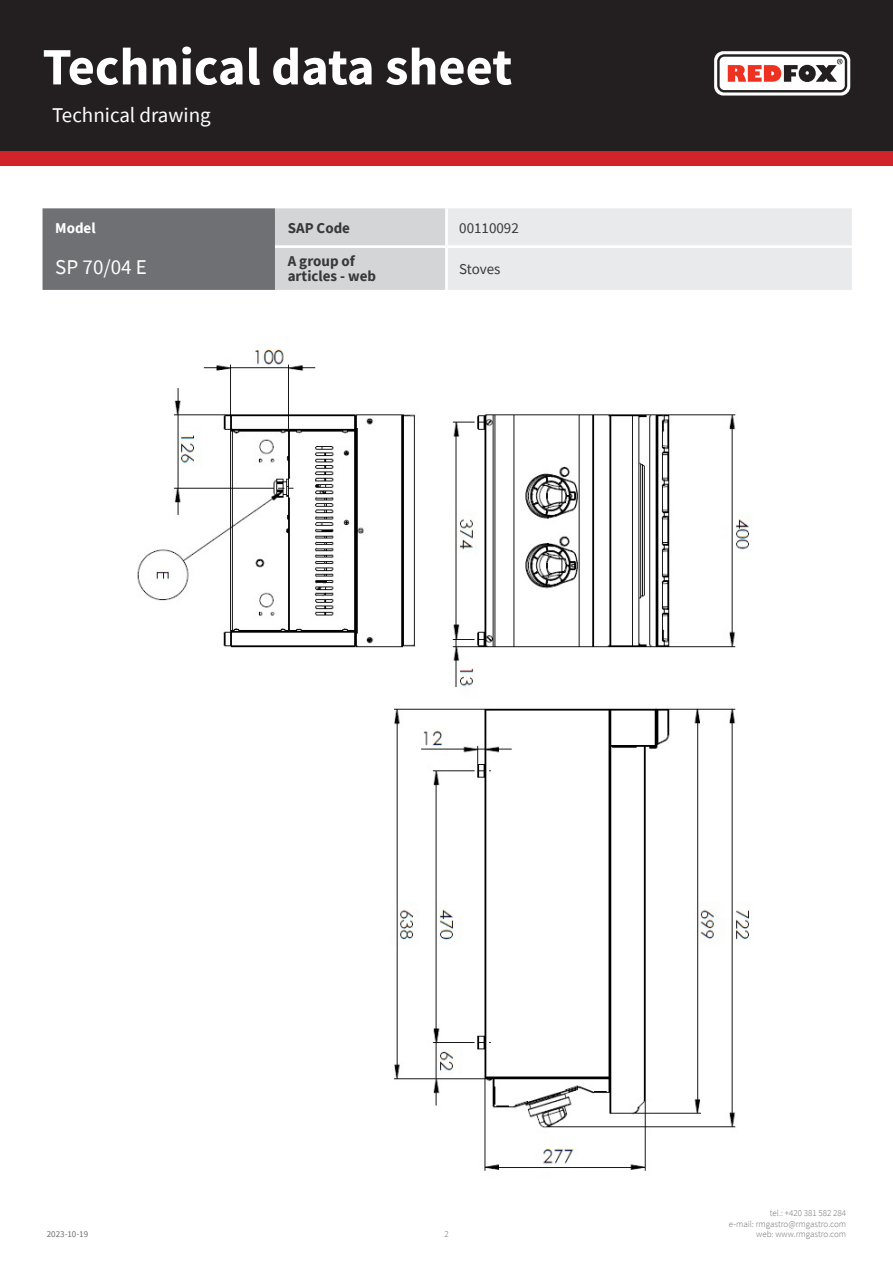
<style>
.page{position:relative;width:893px;height:1263px;background:#fff}
.page>*{position:absolute;margin:0;border:0;box-sizing:border-box;transform-origin:0 0}
.t1{font:700 52.5px "Source Sans Pro";color:#fff}
.kapitola{font:21px "Source Sans Pro";color:#fff}
.tabulka_-_headline{font:21px "Source Sans Pro";color:#fff}
.tabulka_-_text{font:700 15px/15px "Source Sans Pro";color:#383839}
.tabulka_-_text-2{font:15px "Source Sans Pro";color:#383839}
.tabulka_-_text-3{font:700 15px "Source Sans Pro";color:#fff}
.t2{font:300 9px/10.8px "Source Sans Pro";color:#6f7073;text-align:right}
.t3{font:9px "Source Sans Pro";color:#6f7073}
</style>
<div class="page">
<div style="left:0;top:0;width:893px;height:166px;background:#d1232a"></div>
<div style="left:0;top:0;width:893px;height:151px;background:#231f20"></div>
<svg style="left:714px;top:51px;width:136px;height:45px"></svg>
<img style="left:137px;top:344px;width:615px;height:827px">
<svg style="left:43px;top:208px;width:809px;height:82px;background:#c0c1c3"></svg>
<hr style="left:445px;top:208px;width:3px;height:37px;background:#fff">
<hr style="left:275px;top:245px;width:171px;height:3px;background:#fff">
<hr style="left:446px;top:245px;width:406px;height:3px;background:#fff">
<hr style="left:445px;top:248px;width:3px;height:42px;background:#fff">
<h1 class="t1" style="left:43px;top:31px;width:471px">Technical data sheet</h1>
<p class="kapitola" style="left:52px;top:101px;width:160px">Technical drawing</p>
<p class="tabulka_-_text-3" style="left:55px;top:218px;width:42px">Model</p>
<p class="tabulka_-_text" style="left:288px;top:220px;width:64px">SAP Code</p>
<p class="tabulka_-_text-2" style="left:459px;top:219px;width:61px">00110092</p>
<p class="tabulka_-_headline" style="left:55px;top:254px;width:93px">SP 70/04 E</p>
<p class="tabulka_-_text" style="left:288px;top:254px;width:90px">A group of articles - web</p>
<p class="tabulka_-_text-2" style="left:459px;top:259px;width:43px">Stoves</p>
<p class="t3" style="left:47px;top:1229px;width:43px">2023-10-19</p>
<p class="t2" style="left:444px;top:1229px;width:6px">2</p>
<p class="t2" style="left:729px;top:1207px;width:119px">tel.: +420 381 582 284<br>e-mail: rmgastro@rmgastro.com web: www.rmgastro.com</p>
</div>
